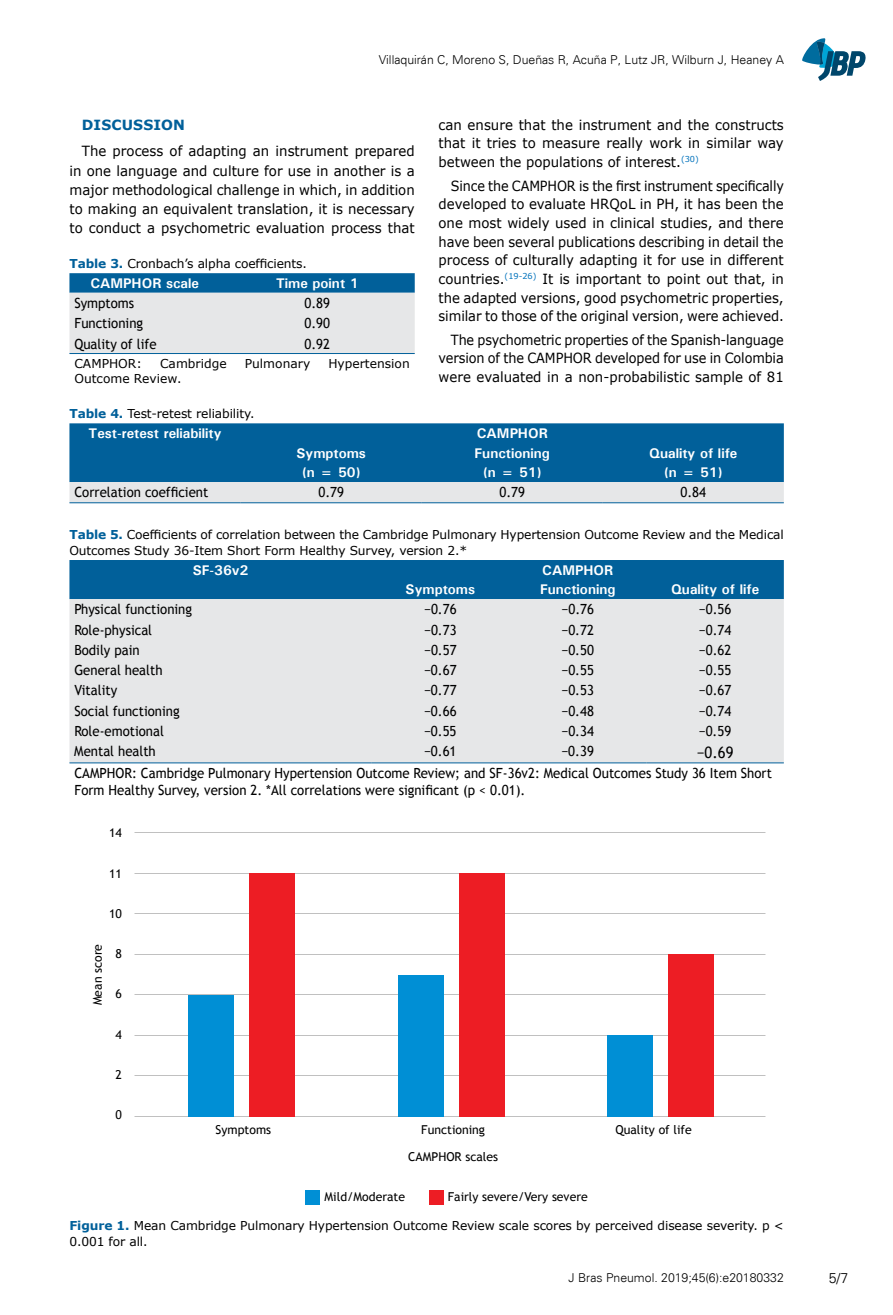
<style>
.page{position:relative;width:893px;height:1315px;background:#fff}
.page>*{position:absolute;margin:0;border:0;box-sizing:border-box;transform-origin:0 0}
.t1{font:15.75px "Trebuchet MS";color:#000;scale:.94 1}
.t2{font:14px/18.6px "Verdana";color:#000;text-align:justify;scale:.91 1}
.t3{font:14px/16.8px "Trebuchet MS";color:#000;scale:.94 1}
.t4{font:14px/19.2px "Verdana";color:#000;text-align:justify;scale:.95 1}
.t5{font:700 14px "Univers";color:#fff}
.t6{font:700 14px "Verdana";letter-spacing:.01em;color:#01609a}
.t7{font:300 14px "Univers";color:#000}
.t8{font:12.25px/15.8px "Verdana";letter-spacing:-.01em;color:#000}
.t9{font:12.25px "Trebuchet MS";color:#000}
.t10{font:300 12.25px "Univers";color:#000}
.s1{font-weight:700;color:#01609a}
</style>
<div class="page">
<svg style="left:802px;top:38px;width:64px;height:43px"></svg>
<svg style="left:69px;top:273px;width:346px;height:80px;background:#aec6d5"></svg>
<hr style="left:69px;top:353px;width:151px;height:1px;background:#01609a">
<hr style="left:220px;top:353px;width:195px;height:1px;background:#01609a">
<svg style="left:69px;top:423px;width:715px;height:79px;background:#3c82ae"></svg>
<hr style="left:69px;top:502px;width:172px;height:1px;background:#01609a">
<hr style="left:241px;top:502px;width:181px;height:1px;background:#01609a">
<hr style="left:422px;top:502px;width:181px;height:1px;background:#01609a">
<hr style="left:603px;top:502px;width:181px;height:1px;background:#01609a">
<div style="left:69px;top:560px;width:715px;height:39px;background:#01609a"></div>
<div style="left:69px;top:599px;width:715px;height:163px;background:#e6e7e8"></div>
<hr style="left:69px;top:762px;width:303px;height:1px;background:#01609a">
<hr style="left:372px;top:762px;width:137px;height:1px;background:#01609a">
<hr style="left:509px;top:762px;width:137px;height:1px;background:#01609a">
<hr style="left:646px;top:762px;width:138px;height:1px;background:#01609a">
<div style="left:189px;top:995px;width:45px;height:121px;background:#008fd5"></div>
<div style="left:249px;top:873px;width:45px;height:243px;background:#ed1d24"></div>
<div style="left:399px;top:974px;width:45px;height:142px;background:#008fd5"></div>
<div style="left:459px;top:873px;width:45px;height:243px;background:#ed1d24"></div>
<div style="left:608px;top:1035px;width:45px;height:81px;background:#008fd5"></div>
<div style="left:668px;top:954px;width:46px;height:162px;background:#ed1d24"></div>
<div style="left:429px;top:1190px;width:15px;height:15px;background:#ed1d24"></div>
<div style="left:305px;top:1190px;width:15px;height:15px;background:#008fd5"></div>
<p class="t10" style="left:379px;top:52px;width:407px">Villaquirán C, Moreno S, Dueñas R, Acuña P, Lutz JR, Wilburn J, Heaney A</p>
<p class="t4" style="left:439px;top:116px;width:365px;line-height:18.6px">can ensure that the instrument and the constructs that it tries to measure really work in similar way between the populations of interest.<sup>(30)</sup></p>
<p class="t2" style="left:439px;top:176px;width:381px;text-indent:12px">Since the CAMPHOR is the first instrument specifically developed to evaluate HRQoL in PH, it has been the one most widely used in clinical studies, and there have been several publications describing in detail the process of culturally adapting it for use in different countries.<sup>(19-26)</sup> It is important to point out that, in the adapted versions, good psychometric properties, similar to those of the original version, were achieved.</p>
<p class="t2" style="left:439px;top:331px;width:381px;text-indent:12px">The psychometric properties of the Spanish-language version of the CAMPHOR developed for use in Colombia were evaluated in a non-probabilistic sample of 81</p>
<p class="t6" style="left:82px;top:115px;width:105px">DISCUSSION</p>
<p class="t4" style="left:69px;top:142px;width:365px;text-indent:12px">The process of adapting an instrument prepared in one language and culture for use in another is a major methodological challenge in which, in addition to making an equivalent translation, it is necessary to conduct a psychometric evaluation process that</p>
<p class="t8" style="left:69px;top:256px;width:239px"><span class="s1">Table 3.</span> Cronbach’s alpha coefficients.</p>
<p class="t5" style="left:90px;top:274px;width:110px">CAMPHOR scale</p>
<p class="t5" style="left:276px;top:274px;width:84px">Time point 1</p>
<p class="t3" style="left:74px;top:295px;width:65px">Symptoms</p>
<p class="t3" style="left:304px;top:295px;width:29px">0.89</p>
<p class="t3" style="left:74px;top:315px;width:75px">Functioning</p>
<p class="t3" style="left:304px;top:315px;width:29px">0.90</p>
<p class="t3" style="left:74px;top:335px;width:89px">Quality of life</p>
<p class="t3" style="left:304px;top:335px;width:29px">0.92</p>
<p class="t8" style="left:74px;top:356px;width:69px">CAMPHOR:</p>
<p class="t8" style="left:160px;top:356px;width:68px">Cambridge</p>
<p class="t8" style="left:245px;top:356px;width:67px">Pulmonary</p>
<p class="t8" style="left:328px;top:356px;width:83px">Hypertension</p>
<p class="t8" style="left:74px;top:370px;width:109px">Outcome Review.</p>
<p class="t8" style="left:69px;top:406px;width:187px"><span class="s1">Table 4.</span> Test-retest reliability.</p>
<p class="t5" style="left:89px;top:424px;width:135px">Test-retest reliability</p>
<p class="t5" style="left:477px;top:424px;width:73px">CAMPHOR</p>
<p class="t5" style="left:296px;top:444px;width:71px">Symptoms</p>
<p class="t5" style="left:475px;top:444px;width:77px">Functioning</p>
<p class="t5" style="left:649px;top:444px;width:90px">Quality of life</p>
<p class="t5" style="left:302px;top:464px;width:60px">(n = 50)</p>
<p class="t5" style="left:483px;top:464px;width:60px">(n = 51)</p>
<p class="t5" style="left:664px;top:464px;width:60px">(n = 51)</p>
<p class="t3" style="left:74px;top:484px;width:144px">Correlation coefficient</p>
<p class="t3" style="left:318px;top:484px;width:29px">0.79</p>
<p class="t3" style="left:499px;top:484px;width:29px">0.79</p>
<p class="t3" style="left:680px;top:484px;width:29px">0.84</p>
<p class="t8" style="left:69px;top:527px;width:716px"><span class="s1">Table 5.</span> Coefficients of correlation between the Cambridge Pulmonary Hypertension Outcome Review and the Medical<br>Outcomes Study 36-Item Short Form Healthy Survey, version 2.*</p>
<p class="t5" style="left:193px;top:561px;width:57px">SF-36v2</p>
<p class="t5" style="left:542px;top:561px;width:73px">CAMPHOR</p>
<p class="t5" style="left:406px;top:581px;width:71px">Symptoms</p>
<p class="t5" style="left:540px;top:581px;width:77px">Functioning</p>
<p class="t5" style="left:671px;top:581px;width:90px">Quality of life</p>
<p class="t3" style="left:74px;top:601px;width:127px">Physical functioning</p>
<p class="t3" style="left:424px;top:601px;width:36px">−0.76</p>
<p class="t3" style="left:561px;top:601px;width:36px">−0.76</p>
<p class="t3" style="left:699px;top:601px;width:36px">−0.56</p>
<p class="t3" style="left:74px;top:621px;width:84px">Role-physical</p>
<p class="t3" style="left:424px;top:621px;width:36px">−0.73</p>
<p class="t3" style="left:561px;top:621px;width:36px">−0.72</p>
<p class="t3" style="left:699px;top:621px;width:36px">−0.74</p>
<p class="t3" style="left:74px;top:642px;width:71px">Bodily pain</p>
<p class="t3" style="left:424px;top:642px;width:36px">−0.57</p>
<p class="t3" style="left:561px;top:642px;width:36px">−0.50</p>
<p class="t3" style="left:699px;top:642px;width:36px">−0.62</p>
<p class="t3" style="left:74px;top:662px;width:95px">General health</p>
<p class="t3" style="left:424px;top:662px;width:36px">−0.67</p>
<p class="t3" style="left:561px;top:662px;width:36px">−0.55</p>
<p class="t3" style="left:699px;top:662px;width:36px">−0.55</p>
<p class="t3" style="left:74px;top:682px;width:47px">Vitality</p>
<p class="t3" style="left:424px;top:682px;width:36px">−0.77</p>
<p class="t3" style="left:561px;top:682px;width:36px">−0.53</p>
<p class="t3" style="left:699px;top:682px;width:36px">−0.67</p>
<p class="t3" style="left:74px;top:702px;width:114px">Social functioning</p>
<p class="t3" style="left:424px;top:702px;width:36px">−0.66</p>
<p class="t3" style="left:561px;top:702px;width:36px">−0.48</p>
<p class="t3" style="left:699px;top:702px;width:36px">−0.74</p>
<p class="t3" style="left:74px;top:723px;width:97px">Role-emotional</p>
<p class="t3" style="left:424px;top:723px;width:36px">−0.55</p>
<p class="t3" style="left:561px;top:723px;width:36px">−0.34</p>
<p class="t3" style="left:699px;top:723px;width:36px">−0.59</p>
<p class="t3" style="left:74px;top:743px;width:88px">Mental health</p>
<p class="t3" style="left:424px;top:743px;width:36px">−0.61</p>
<p class="t3" style="left:561px;top:743px;width:36px">−0.39</p>
<p class="t1" style="left:697px;top:742px;width:40px">−0.69</p>
<p class="t3" style="left:74px;top:765px;width:744px">CAMPHOR: Cambridge Pulmonary Hypertension Outcome Review; and SF-36v2: Medical Outcomes Study 36 Item Short<br>Form Healthy Survey, version 2. *All correlations were significant (p &lt; 0.01).</p>
<p class="t9" style="left:90px;top:1005px;width:63px;rotate:-90deg">Mean score</p>
<p class="t9" style="left:109px;top:825px;width:14px">14</p>
<p class="t9" style="left:109px;top:866px;width:14px">11</p>
<p class="t9" style="left:109px;top:906px;width:14px">10</p>
<p class="t9" style="left:116px;top:946px;width:8px">8</p>
<p class="t9" style="left:116px;top:986px;width:8px">6</p>
<p class="t9" style="left:116px;top:1027px;width:8px">4</p>
<p class="t9" style="left:116px;top:1067px;width:8px">2</p>
<p class="t9" style="left:116px;top:1107px;width:8px">0</p>
<p class="t9" style="left:216px;top:1122px;width:57px">Symptoms</p>
<p class="t9" style="left:421px;top:1122px;width:65px">Functioning</p>
<p class="t9" style="left:616px;top:1122px;width:78px">Quality of life</p>
<p class="t9" style="left:408px;top:1149px;width:91px">CAMPHOR scales</p>
<p class="t9" style="left:325px;top:1189px;width:82px">Mild/Moderate</p>
<p class="t9" style="left:448px;top:1189px;width:141px">Fairly severe/Very severe</p>
<p class="t8" style="left:69px;top:1217px;width:716px"><span class="s1">Figure 1.</span> Mean Cambridge Pulmonary Hypertension Outcome Review scale scores by perceived disease severity. p &lt;<br>0.001 for all.</p>
<p class="t10" style="left:569px;top:1270px;width:217px">J Bras Pneumol. 2019;45(6):e20180332</p>
<p class="t7" style="left:829px;top:1269px;width:21px">5/7</p>
</div>
